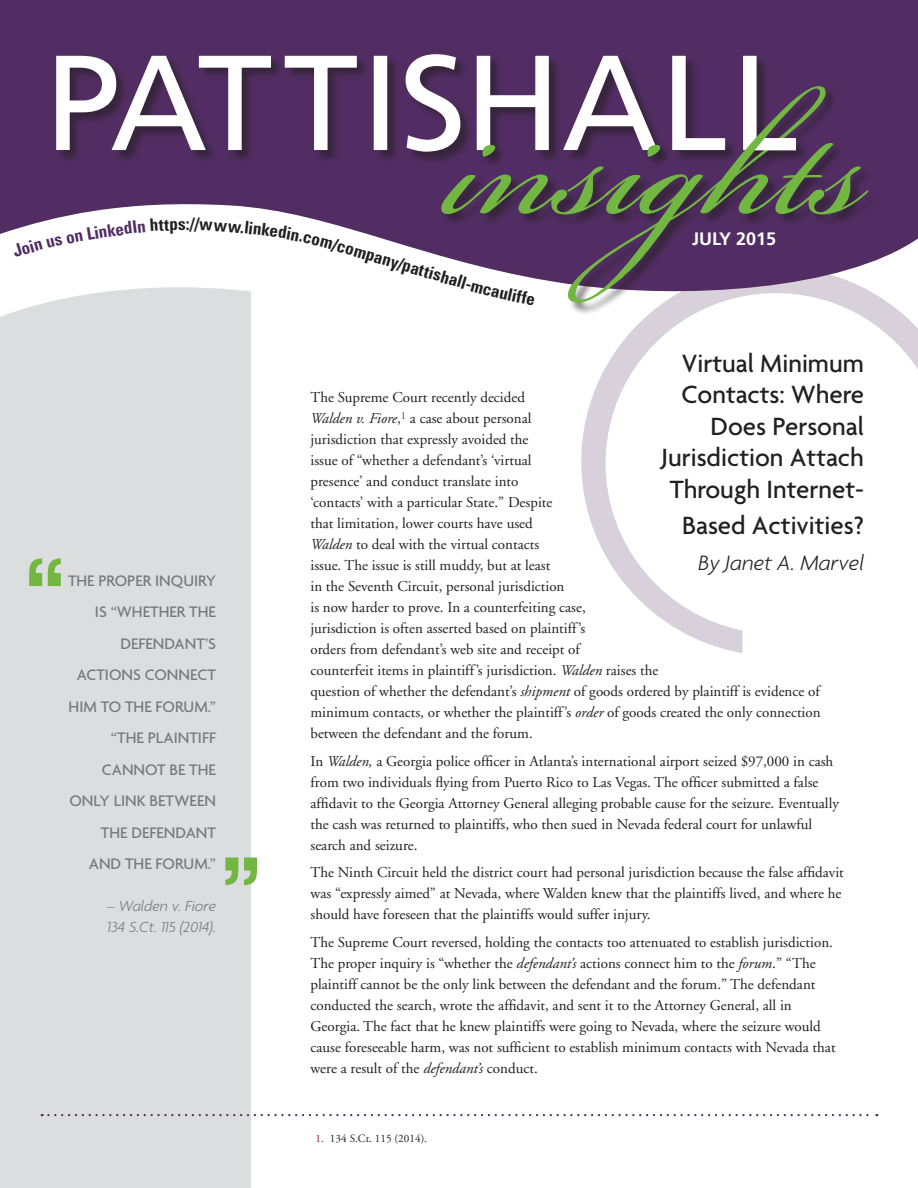
<style>
.page{position:relative;width:918px;height:1188px;background:#fff}
.page>*{position:absolute;margin:0;border:0;box-sizing:border-box;transform-origin:0 0}
.Article_HD{font:500 27px/31.5px "Agenda";color:#231f20;text-align:right}
.Article_byline{font:italic 300 22.5px "Agenda";color:#231f20}
.t1{font:700 18px "Frutiger";color:#fff}
.Nwsltr_Body{font:700 condensed 17.25px "Univers";color:#231f20}
.Nwsltr_Callout{font:500 16.5px/31.5px "Agenda";color:#76787b;text-align:right}
.Nwsltr_Callout-2{font:italic 300 15.75px "Agenda";color:#76787b}
.Nwsltr_Body-2{font:15px/21px "Adobe Garamond";color:#231f20}
.Article_footnotes{font:11.25px "Adobe Garamond";color:#231f20}
.s1{font-style:italic}
.s2{color:#9e1b2c}
</style>
<div class="page">
<div style="left:0;top:299px;width:251px;height:889px;background:#dcdddf"></div>
<svg style="left:581px;top:299px;width:337px;height:354px"></svg>
<svg style="left:29px;top:558px;width:32px;height:28px"></svg>
<svg style="left:42px;top:1114px;width:835px;height:2px"></svg>
<svg style="left:225px;top:858px;width:32px;height:27px"></svg>
<svg style="left:0;top:0;width:918px;height:299px;fill:#522d63"></svg>
<div style="left:57px;top:55px;width:752px;height:109px;background:#231f20;opacity:.58"></div>
<svg style="left:56px;top:54px;width:740px;height:98px;fill:#522d63"></svg>
<div style="left:442px;top:87px;width:439px;height:228px;background:#231f20;opacity:.58"></div>
<svg style="left:441px;top:86px;width:428px;height:217px;fill:#522d63"></svg>
<svg style="left:755px;top:138px;width:41px;height:12px"></svg>
<svg style="left:12px;top:219px;width:166px;height:39px"></svg>
<svg style="left:194px;top:218px;width:152px;height:35px"></svg>
<svg style="left:466px;top:282px;width:69px;height:23px"></svg>
<p class="Nwsltr_Body" style="left:178px;top:213px;width:18px">s:/</p>
<p class="Nwsltr_Callout" style="left:68px;top:564px;width:149px">THE PROPER INQUIRY</p>
<p class="Nwsltr_Callout" style="left:95px;top:596px;width:123px">IS “WHETHER THE<br>DEFENDANT’S</p>
<p class="Nwsltr_Callout" style="left:69px;top:659px;width:149px;text-align:center">ACTIONS CONNECT<br>HIM TO THE FORUM.”</p>
<p class="Nwsltr_Callout" style="left:102px;top:722px;width:116px;text-align:center">“THE PLAINTIFF<br>CANNOT BE THE</p>
<p class="Nwsltr_Callout" style="left:69px;top:785px;width:148px">ONLY LINK BETWEEN<br>THE DEFENDANT</p>
<p class="Nwsltr_Callout" style="left:89px;top:848px;width:129px">AND THE FORUM.”</p>
<p class="Nwsltr_Callout-2" style="left:107px;top:897px;width:110px">– Walden v. Fiore</p>
<p class="Nwsltr_Callout-2" style="left:107px;top:918px;width:110px">134 S.Ct. 115 (2014).</p>
<p class="Nwsltr_Body" style="left:349px;top:237px;width:70px;rotate:17deg">ompany/p</p>
<p class="Nwsltr_Body" style="left:414px;top:257px;width:33px;rotate:16deg">attis</p>
<p class="Nwsltr_Body" style="left:444px;top:265px;width:27px;rotate:17deg">hall</p>
<p class="t1" style="left:692px;top:228px;width:86px">JULY 2015</p>
<p class="Article_HD" style="left:661px;top:347px;width:204px">Virtual Minimum<br>Contacts: Where<br>Does Personal<br>Jurisdiction Attach<br>Through Internet-</p>
<p class="Article_HD" style="left:682px;top:509px;width:183px">Based Activities?</p>
<p class="Article_byline" style="left:698px;top:549px;width:167px">By Janet A. Marvel</p>
<p class="Nwsltr_Body-2" style="left:310px;top:388px;width:349px">The Supreme Court recently decided<br><span class="s1">Walden v. Fiore</span>,<sup>1</sup> a case about personal<br>jurisdiction that expressly avoided the<br>issue of “whether a defendant’s ‘virtual<br>presence’ and conduct translate into<br>‘contacts’ with a particular State.” Despite<br>that limitation, lower courts have used<br><span class="s1">Walden</span> to deal with the virtual contacts<br>issue. The issue is still muddy, but at least<br>in the Seventh Circuit, personal jurisdiction<br>is now harder to prove. In a counterfeiting case,<br>jurisdiction is often asserted based on plaintiff’s<br>orders from defendant’s web site and receipt of<br>counterfeit items in plaintiff’s jurisdiction. <span class="s1">Walden</span> raises the</p>
<p class="Nwsltr_Body-2" style="left:310px;top:681px;width:512px;text-align:justify">question of whether the defendant’s <span class="s1">shipment</span> of goods ordered by plaintiff is evidence of minimum contacts, or whether the plaintiff’s <span class="s1">order</span> of goods created the only connection between the defendant and the forum.</p>
<p class="Nwsltr_Body-2" style="left:310px;top:751px;width:530px">In <span class="s1">Walden,</span> a Georgia police officer in Atlanta’s international airport seized $97,000 in cash from two individuals flying from Puerto Rico to Las Vegas. The officer submitted a false affidavit to the Georgia Attorney General alleging probable cause for the seizure. Eventually the cash was returned to plaintiffs, who then sued in Nevada federal court for unlawful search and seizure.</p>
<p class="Nwsltr_Body-2" style="left:310px;top:862px;width:535px">The Ninth Circuit held the district court had personal jurisdiction because the false affidavit was “expressly aimed” at Nevada, where Walden knew that the plaintiffs lived, and where he should have foreseen that the plaintiffs would suffer injury.</p>
<p class="Nwsltr_Body-2" style="left:310px;top:932px;width:527px">The Supreme Court reversed, holding the contacts too attenuated to establish jurisdiction.<br>The proper inquiry is “whether the <span class="s1">defendant’s</span> actions connect him to the <span class="s1">forum</span>.” “The plaintiff cannot be the only link between the defendant and the forum.” The defendant conducted the search, wrote the affidavit, and sent it to the Attorney General, all in Georgia. The fact that he knew plaintiffs were going to Nevada, where the seizure would cause foreseeable harm, was not sufficient to establish minimum contacts with Nevada that were a result of the <span class="s1">defendant’s</span> conduct.</p>
<p class="Article_footnotes" style="left:316px;top:1133px;width:113px"><span class="s2">1.</span> 134 S.Ct. 115 (2014).</p>
</div>
